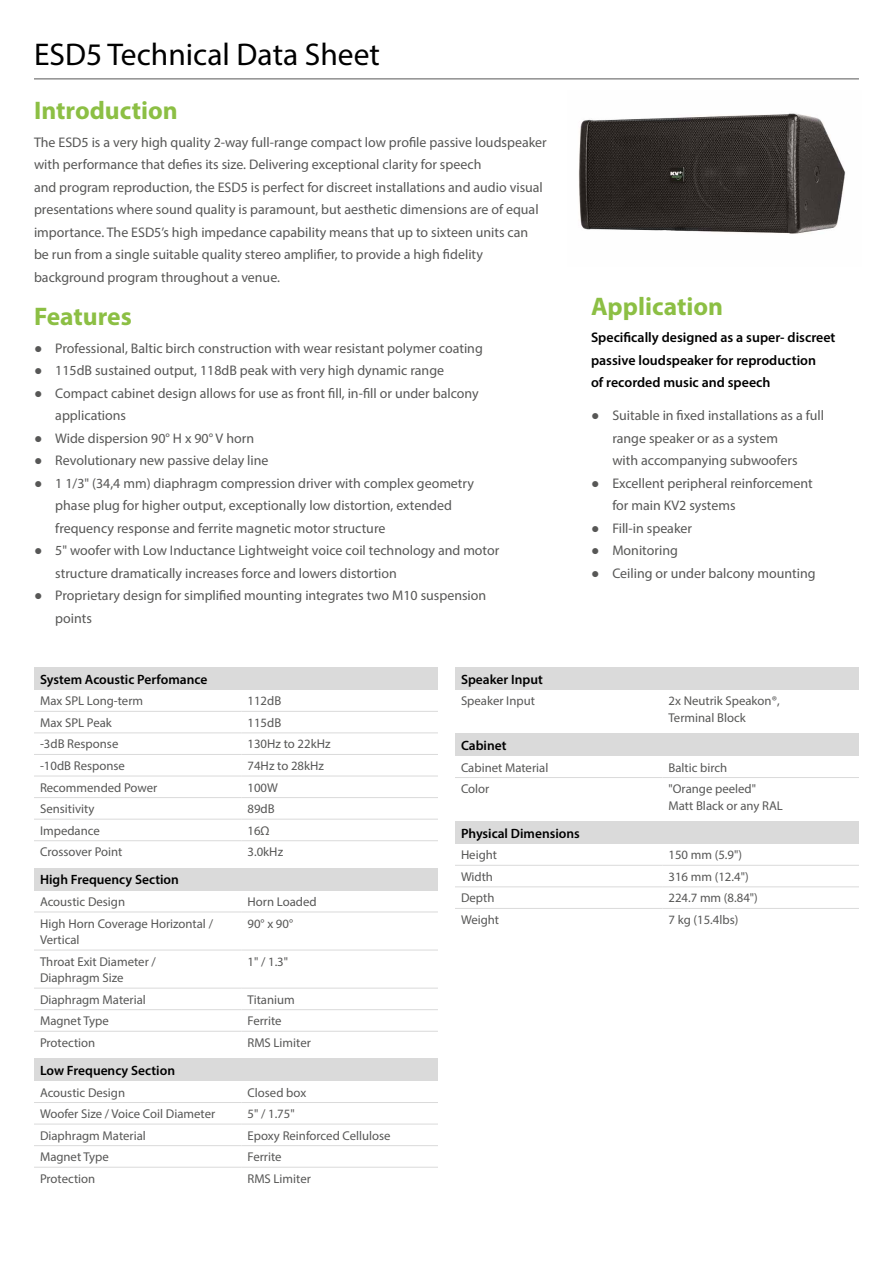
<style>
.page{position:relative;width:893px;height:1263px;background:#fff}
.page>*{position:absolute;margin:0;border:0;box-sizing:border-box;transform-origin:0 0}
.t1{font:31.5px "Myriad Pro";color:#000}
.t2{font:700 25.5px "Myriad Pro";color:#8cbf44}
.t3{font:13.95px/22.5px "Myriad Pro";color:#575756}
.t4{font:600 13.95px/22.5px "Myriad Pro";color:#000}
.t5{font:600 13.5px "Myriad Pro";color:#000}
.t6{font:12.75px/16.5px "Myriad Pro";color:#575756}
.s1{font-family:"Arial"}
</style>
<div class="page">
<img style="left:578px;top:113px;width:268px;height:121px">
<div style="left:34px;top:668px;width:404px;height:22px;background:#dadada"></div>
<hr style="left:34px;top:711px;width:208px;height:1px;background:#dadada">
<hr style="left:242px;top:711px;width:196px;height:1px;background:#dadada">
<hr style="left:34px;top:733px;width:208px;height:1px;background:#dadada">
<hr style="left:242px;top:733px;width:196px;height:1px;background:#dadada">
<hr style="left:34px;top:754px;width:208px;height:1px;background:#dadada">
<hr style="left:242px;top:754px;width:196px;height:1px;background:#dadada">
<hr style="left:34px;top:776px;width:208px;height:1px;background:#dadada">
<hr style="left:242px;top:776px;width:196px;height:1px;background:#dadada">
<hr style="left:34px;top:797px;width:208px;height:1px;background:#dadada">
<hr style="left:242px;top:797px;width:196px;height:1px;background:#dadada">
<hr style="left:34px;top:819px;width:208px;height:1px;background:#dadada">
<hr style="left:242px;top:819px;width:196px;height:1px;background:#dadada">
<hr style="left:34px;top:840px;width:208px;height:1px;background:#dadada">
<hr style="left:242px;top:840px;width:196px;height:1px;background:#dadada">
<div style="left:34px;top:868px;width:404px;height:22px;background:#dadada"></div>
<hr style="left:34px;top:912px;width:208px;height:1px;background:#dadada">
<hr style="left:242px;top:912px;width:196px;height:1px;background:#dadada">
<hr style="left:34px;top:950px;width:208px;height:1px;background:#dadada">
<hr style="left:242px;top:950px;width:196px;height:1px;background:#dadada">
<hr style="left:34px;top:988px;width:208px;height:1px;background:#dadada">
<hr style="left:242px;top:988px;width:196px;height:1px;background:#dadada">
<hr style="left:34px;top:1009px;width:208px;height:1px;background:#dadada">
<hr style="left:242px;top:1009px;width:196px;height:1px;background:#dadada">
<hr style="left:34px;top:1031px;width:208px;height:1px;background:#dadada">
<hr style="left:242px;top:1031px;width:196px;height:1px;background:#dadada">
<div style="left:34px;top:1059px;width:404px;height:22px;background:#dadada"></div>
<hr style="left:34px;top:1102px;width:208px;height:1px;background:#dadada">
<hr style="left:242px;top:1102px;width:196px;height:1px;background:#dadada">
<hr style="left:34px;top:1124px;width:208px;height:1px;background:#dadada">
<hr style="left:242px;top:1124px;width:196px;height:1px;background:#dadada">
<hr style="left:34px;top:1145px;width:208px;height:1px;background:#dadada">
<hr style="left:242px;top:1145px;width:196px;height:1px;background:#dadada">
<hr style="left:34px;top:1167px;width:208px;height:1px;background:#dadada">
<hr style="left:242px;top:1167px;width:196px;height:1px;background:#dadada">
<div style="left:455px;top:668px;width:404px;height:22px;background:#dadada"></div>
<div style="left:455px;top:734px;width:404px;height:22px;background:#dadada"></div>
<hr style="left:455px;top:777px;width:207px;height:1px;background:#dadada">
<hr style="left:662px;top:777px;width:197px;height:1px;background:#dadada">
<div style="left:455px;top:821px;width:404px;height:23px;background:#dadada"></div>
<hr style="left:455px;top:865px;width:207px;height:1px;background:#dadada">
<hr style="left:662px;top:865px;width:197px;height:1px;background:#dadada">
<hr style="left:455px;top:886px;width:207px;height:1px;background:#dadada">
<hr style="left:662px;top:886px;width:197px;height:1px;background:#dadada">
<hr style="left:455px;top:908px;width:207px;height:1px;background:#dadada">
<hr style="left:662px;top:908px;width:197px;height:1px;background:#dadada">
<hr style="left:34px;top:79px;width:825px;height:1px;background:#575756">
<h1 class="t1" style="left:34px;top:35px;width:347px">ESD5 Technical Data Sheet</h1>
<h2 class="t2" style="left:34px;top:94px;width:145px">Introduction</h2>
<p class="t3" style="left:34px;top:130px;width:514px">The ESD5 is a very high quality 2-way full-range compact low profile passive loudspeaker with performance that defies its size. Delivering exceptional clarity for speech<br>and program reproduction, the ESD5 is perfect for discreet installations and audio visual presentations where sound quality is paramount, but aesthetic dimensions are of equal importance. The ESD5’s high impedance capability means that up to sixteen units can<br>be run from a single suitable quality stereo amplifier, to provide a high fidelity background program throughout a venue.</p>
<h2 class="t2" style="left:34px;top:300px;width:99px">Features</h2>
<h2 class="t2" style="left:591px;top:289px;width:133px">Application</h2>
<p class="t3" style="left:34px;top:337px;width:450px"><span class="s1">●</span> Professional, Baltic birch construction with wear resistant polymer coating</p>
<p class="t3" style="left:34px;top:359px;width:412px"><span class="s1">●</span> 115dB sustained output, 118dB peak with very high dynamic range</p>
<p class="t3" style="left:55px;top:382px;width:425px;text-indent:-21px"><span class="s1">●</span> Compact cabinet design allows for use as front fill, in-fill or under balcony applications</p>
<p class="t3" style="left:34px;top:427px;width:222px"><span class="s1">●</span> Wide dispersion 90° H x 90° V horn</p>
<p class="t3" style="left:34px;top:449px;width:236px"><span class="s1">●</span> Revolutionary new passive delay line</p>
<p class="t3" style="left:55px;top:472px;width:420px;text-indent:-21px"><span class="s1">●</span> 1 1/3" (34,4 mm) diaphragm compression driver with complex geometry phase plug for higher output, exceptionally low distortion, extended frequency response and ferrite magnetic motor structure</p>
<p class="t3" style="left:55px;top:539px;width:446px;text-indent:-21px"><span class="s1">●</span> 5" woofer with Low Inductance Lightweight voice coil technology and motor structure dramatically increases force and lowers distortion</p>
<p class="t3" style="left:55px;top:584px;width:432px;text-indent:-21px"><span class="s1">●</span> Proprietary design for simplified mounting integrates two M10 suspension points</p>
<p class="t4" style="left:591px;top:326px;width:246px">Specifically designed as a super- discreet passive loudspeaker for reproduction<br>of recorded music and speech</p>
<p class="t3" style="left:612px;top:404px;width:213px;text-indent:-21px"><span class="s1">●</span> Suitable in fixed installations as a full range speaker or as a system<br>with accompanying subwoofers</p>
<p class="t3" style="left:612px;top:471px;width:202px;text-indent:-21px"><span class="s1">●</span> Excellent peripheral reinforcement for main KV2 systems</p>
<p class="t3" style="left:591px;top:516px;width:103px"><span class="s1">●</span> Fill-in speaker</p>
<p class="t3" style="left:591px;top:539px;width:88px"><span class="s1">●</span> Monitoring</p>
<p class="t3" style="left:591px;top:561px;width:226px"><span class="s1">●</span> Ceiling or under balcony mounting</p>
<p class="t5" style="left:40px;top:671px;width:169px">System Acoustic Perfomance</p>
<p class="t6" style="left:40px;top:693px;width:105px">Max SPL Long-term</p>
<p class="t6" style="left:248px;top:693px;width:35px">112dB</p>
<p class="t6" style="left:40px;top:714px;width:73px">Max SPL Peak</p>
<p class="t6" style="left:248px;top:714px;width:35px">115dB</p>
<p class="t6" style="left:40px;top:736px;width:80px">-3dB Response</p>
<p class="t6" style="left:248px;top:736px;width:85px">130Hz to 22kHz</p>
<p class="t6" style="left:40px;top:757px;width:86px">-10dB Response</p>
<p class="t6" style="left:248px;top:757px;width:78px">74Hz to 28kHz</p>
<p class="t6" style="left:40px;top:779px;width:119px">Recommended Power</p>
<p class="t6" style="left:248px;top:779px;width:32px">100W</p>
<p class="t6" style="left:40px;top:800px;width:56px">Sensitivity</p>
<p class="t6" style="left:248px;top:800px;width:29px">89dB</p>
<p class="t6" style="left:40px;top:822px;width:61px">Impedance</p>
<p class="t6" style="left:248px;top:822px;width:24px">16Ω</p>
<p class="t6" style="left:40px;top:843px;width:84px">Crossover Point</p>
<p class="t6" style="left:248px;top:843px;width:37px">3.0kHz</p>
<p class="t5" style="left:40px;top:871px;width:140px">High Frequency Section</p>
<p class="t6" style="left:40px;top:893px;width:87px">Acoustic Design</p>
<p class="t6" style="left:248px;top:893px;width:71px">Horn Loaded</p>
<p class="t6" style="left:40px;top:915px;width:175px">High Horn Coverage Horizontal /<br>Vertical</p>
<p class="t6" style="left:248px;top:915px;width:47px">90° x 90°</p>
<p class="t6" style="left:40px;top:953px;width:117px">Throat Exit Diameter /<br>Diaphragm Size</p>
<p class="t6" style="left:248px;top:953px;width:42px">1" / 1.3"</p>
<p class="t6" style="left:40px;top:991px;width:107px">Diaphragm Material</p>
<p class="t6" style="left:248px;top:991px;width:49px">Titanium</p>
<p class="t6" style="left:40px;top:1012px;width:70px">Magnet Type</p>
<p class="t6" style="left:248px;top:1012px;width:36px">Ferrite</p>
<p class="t6" style="left:40px;top:1034px;width:57px">Protection</p>
<p class="t6" style="left:248px;top:1034px;width:65px">RMS Limiter</p>
<p class="t5" style="left:40px;top:1062px;width:137px">Low Frequency Section</p>
<p class="t6" style="left:40px;top:1084px;width:87px">Acoustic Design</p>
<p class="t6" style="left:248px;top:1084px;width:60px">Closed box</p>
<p class="t6" style="left:40px;top:1105px;width:177px">Woofer Size / Voice Coil Diameter</p>
<p class="t6" style="left:248px;top:1105px;width:49px">5" / 1.75"</p>
<p class="t6" style="left:40px;top:1127px;width:107px">Diaphragm Material</p>
<p class="t6" style="left:248px;top:1127px;width:145px">Epoxy Reinforced Cellulose</p>
<p class="t6" style="left:40px;top:1148px;width:70px">Magnet Type</p>
<p class="t6" style="left:248px;top:1148px;width:36px">Ferrite</p>
<p class="t6" style="left:40px;top:1170px;width:57px">Protection</p>
<p class="t6" style="left:248px;top:1170px;width:65px">RMS Limiter</p>
<p class="t5" style="left:461px;top:671px;width:83px">Speaker Input</p>
<p class="t6" style="left:461px;top:693px;width:76px">Speaker Input</p>
<p class="t6" style="left:668px;top:693px;width:113px">2x Neutrik Speakon®,<br>Terminal Block</p>
<p class="t5" style="left:461px;top:737px;width:47px">Cabinet</p>
<p class="t6" style="left:461px;top:759px;width:89px">Cabinet Material</p>
<p class="t6" style="left:668px;top:759px;width:60px">Baltic birch</p>
<p class="t6" style="left:461px;top:780px;width:30px">Color</p>
<p class="t6" style="left:668px;top:780px;width:116px">"Orange peeled"<br>Matt Black or any RAL</p>
<p class="t5" style="left:461px;top:824px;width:120px">Physical Dimensions</p>
<p class="t6" style="left:461px;top:846px;width:38px">Height</p>
<p class="t6" style="left:668px;top:846px;width:75px">150 mm (5.9")</p>
<p class="t6" style="left:461px;top:868px;width:34px">Width</p>
<p class="t6" style="left:668px;top:868px;width:82px">316 mm (12.4")</p>
<p class="t6" style="left:461px;top:890px;width:35px">Depth</p>
<p class="t6" style="left:668px;top:890px;width:91px">224.7 mm (8.84")</p>
<p class="t6" style="left:461px;top:911px;width:40px">Weight</p>
<p class="t6" style="left:668px;top:911px;width:71px">7 kg (15.4lbs)</p>
</div>
